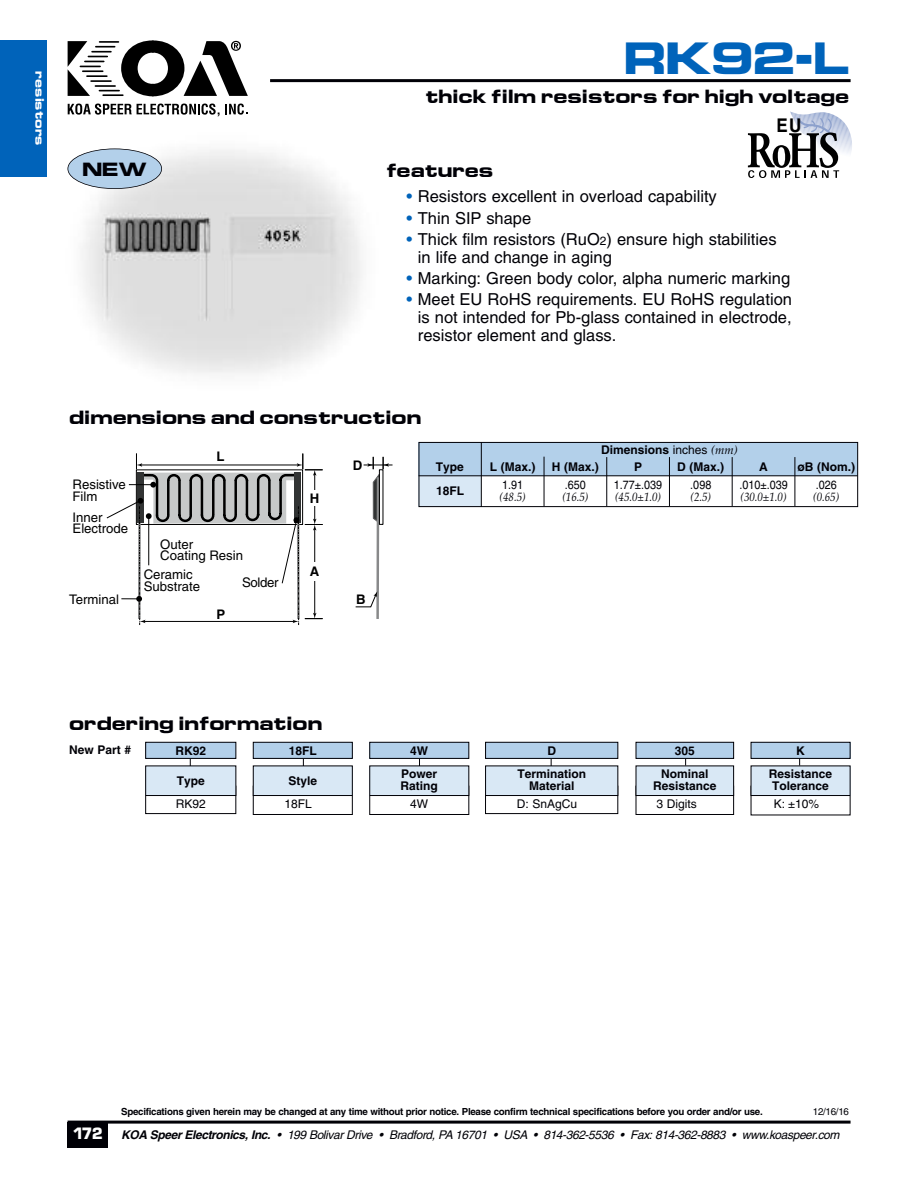
<style>
.page{position:relative;width:918px;height:1188px;background:#fff}
.page>*{position:absolute;margin:0;border:0;box-sizing:border-box;transform-origin:0 0}
.t1{font:700 39px "Euro Technic Ext";color:#0063ba}
.t2{font:700 18.9px "Helvetica";color:#000;scale:.9 1}
.t3{font:16.5px/18px "Helvetica";color:#000006}
.t4{font:700 16.5px "Euro Technic Ext";color:#000006}
.t5{font:700 14.25px "Euro Technic";color:#fff}
.t6{font:13.2px/11.6px "Helvetica";color:#000}
.t7{font:700 13.2px "Helvetica";color:#000}
.t8{font:700 12px/12px "Helvetica";color:#000006;text-align:center}
.t9{font:italic 12px "Helvetica";letter-spacing:-.035em;color:#000006}
.t10{font:italic 12px "Palatino";color:#000006;scale:.9 1}
.t11{font:12px "Helvetica";color:#000006;scale:.9 1}
.t12{font:12px "Helvetica";color:#000006}
.t13{font:700 10.5px "Euro Technic Ext";color:#fff}
.t14{font:700 9.75px "Helvetica";letter-spacing:-.03em;color:#000006}
.t15{font:9.75px "Helvetica";color:#000006}
.s1{color:#0063ba}
.s2{font-size:12px}
.s3{font-weight:400}
.s4{font-family:"Palatino";font-weight:400;font-style:italic}
.s5{font-weight:700}
</style>
<div class="page">
<hr style="left:68px;top:1121px;width:783px;height:3px;background:#000006">
<div style="left:68px;top:1122px;width:40px;height:26px;background:#000006"></div>
<div style="left:0;top:41px;width:47px;height:136px;background:#0063ba"></div>
<hr style="left:270px;top:79px;width:581px;height:3px;background:#000006">
<svg style="left:68px;top:104px;width:180px;height:12px"></svg>
<svg style="left:68px;top:41px;width:180px;height:55px"></svg>
<img style="left:67px;top:148px;width:295px;height:225px">
<hr style="left:376px;top:477px;width:3px;height:142px;background:#88898a">
<div style="left:379px;top:470px;width:4px;height:55px;border:1px solid #000"></div>
<svg style="left:364px;top:457px;width:29px;height:67px"></svg>
<svg style="left:355px;top:591px;width:22px;height:17px"></svg>
<svg style="left:106px;top:454px;width:217px;height:171px"></svg>
<div style="left:419px;top:476px;width:62px;height:30px;background:#d9e8f5"></div>
<div style="left:419px;top:442px;width:439px;height:34px;background:#b3d0ea"></div>
<div style="left:419px;top:442px;width:439px;height:65px;border:1px solid #000006"></div>
<hr style="left:544px;top:457px;width:1px;height:49px;background:#000006">
<hr style="left:606px;top:457px;width:1px;height:49px;background:#000006">
<hr style="left:419px;top:475px;width:439px;height:1px;background:#000006">
<hr style="left:669px;top:457px;width:1px;height:49px;background:#000006">
<hr style="left:732px;top:457px;width:1px;height:49px;background:#000006">
<hr style="left:795px;top:457px;width:1px;height:49px;background:#000006">
<svg style="left:748px;top:111px;width:104px;height:67px"></svg>
<hr style="left:481px;top:442px;width:1px;height:65px;background:#000006">
<div style="left:253px;top:786px;width:100px;height:29px;border:1px solid #000006"></div>
<div style="left:369px;top:786px;width:100px;height:29px;border:1px solid #000006"></div>
<div style="left:636px;top:786px;width:98px;height:29px;border:1px solid #000006"></div>
<div style="left:145px;top:786px;width:91px;height:28px;border:1px solid #000006"></div>
<div style="left:485px;top:786px;width:133px;height:28px;border:1px solid #000006"></div>
<div style="left:146px;top:742px;width:90px;height:16px;background:#b3d0ea"></div>
<div style="left:145px;top:742px;width:91px;height:17px;border:1px solid #000006"></div>
<div style="left:370px;top:742px;width:99px;height:16px;background:#b3d0ea"></div>
<div style="left:369px;top:742px;width:100px;height:17px;border:1px solid #000006"></div>
<div style="left:486px;top:742px;width:132px;height:16px;background:#b3d0ea"></div>
<div style="left:485px;top:742px;width:133px;height:17px;border:1px solid #000006"></div>
<div style="left:636px;top:742px;width:98px;height:16px;background:#b3d0ea"></div>
<div style="left:636px;top:742px;width:98px;height:17px;border:1px solid #000006"></div>
<div style="left:486px;top:766px;width:132px;height:30px;background:#d9e8f5"></div>
<div style="left:485px;top:766px;width:133px;height:30px;border:1px solid #000006"></div>
<div style="left:146px;top:766px;width:90px;height:30px;background:#d9e8f5"></div>
<div style="left:145px;top:766px;width:91px;height:30px;border:1px solid #000006"></div>
<div style="left:370px;top:766px;width:99px;height:30px;background:#d9e8f5"></div>
<div style="left:369px;top:766px;width:100px;height:30px;border:1px solid #000006"></div>
<div style="left:751px;top:766px;width:99px;height:30px;background:#d9e8f5"></div>
<div style="left:751px;top:766px;width:100px;height:30px;border:1px solid #000006"></div>
<div style="left:636px;top:766px;width:98px;height:30px;background:#d9e8f5"></div>
<div style="left:636px;top:766px;width:98px;height:30px;border:1px solid #000006"></div>
<div style="left:253px;top:766px;width:99px;height:30px;background:#d9e8f5"></div>
<div style="left:253px;top:766px;width:100px;height:30px;border:1px solid #000006"></div>
<div style="left:253px;top:742px;width:99px;height:16px;background:#b3d0ea"></div>
<div style="left:253px;top:742px;width:100px;height:17px;border:1px solid #000006"></div>
<div style="left:751px;top:742px;width:99px;height:16px;background:#b3d0ea"></div>
<div style="left:751px;top:742px;width:100px;height:17px;border:1px solid #000006"></div>
<div style="left:68px;top:149px;width:94px;height:40px;background:#b3d0ea;border-radius:50%"></div>
<div style="left:68px;top:149px;width:94px;height:40px;border:2px solid #000006;border-radius:50%"></div>
<p class="t13" style="left:45px;top:71px;width:76px;rotate:90deg">resistors</p>
<p class="t4" style="left:83px;top:160px;width:66px">NEW</p>
<h1 class="t1" style="left:624px;top:37px;width:226px">RK92-L</h1>
<p class="t4" style="left:426px;top:87px;width:425px">thick film resistors for high voltage</p>
<p class="t2" style="left:776px;top:118px;width:29px">EU</p>
<p class="t4" style="left:386px;top:161px;width:108px">features</p>
<p class="t3" style="left:407px;top:189px;width:312px"><span class="s1">•</span> Resistors excellent in overload capability</p>
<p class="t3" style="left:407px;top:210px;width:126px"><span class="s1">•</span> Thin SIP shape</p>
<p class="t3" style="left:418px;top:232px;width:360px;text-indent:-11px"><span class="s1">•</span> Thick film resistors (RuO<span class="s2">2</span>) ensure high stabilities in life and change in aging</p>
<p class="t3" style="left:407px;top:271px;width:385px"><span class="s1">•</span> Marking: Green body color, alpha numeric marking</p>
<p class="t3" style="left:418px;top:292px;width:376px;text-align:justify;text-indent:-11px"><span class="s1">•</span> Meet EU RoHS requirements. EU RoHS regulation is not intended for Pb-glass contained in electrode, resistor element and glass.</p>
<p class="t4" style="left:69px;top:408px;width:354px">dimensions and construction</p>
<p class="t6" style="left:73px;top:480px;width:55px">Resistive<br>Film</p>
<p class="t6" style="left:73px;top:513px;width:57px">Inner<br>Electrode</p>
<p class="t7" style="left:217px;top:452px;width:10px">L</p>
<p class="t6" style="left:160px;top:540px;width:84px">Outer<br>Coating Resin</p>
<p class="t6" style="left:144px;top:570px;width:58px">Ceramic<br>Substrate</p>
<p class="t6" style="left:242px;top:578px;width:38px">Solder</p>
<p class="t7" style="left:310px;top:494px;width:11px">H</p>
<p class="t7" style="left:310px;top:567px;width:11px">A</p>
<p class="t7" style="left:353px;top:460px;width:11px">D</p>
<p class="t6" style="left:69px;top:594px;width:51px">Terminal</p>
<p class="t7" style="left:356px;top:594px;width:11px">B</p>
<p class="t7" style="left:217px;top:609px;width:10px">P</p>
<p class="t8" style="left:601px;top:445px;width:138px">Dimensions <span class="s3">inches</span> <span class="s4">(mm)</span></p>
<p class="t8" style="left:436px;top:461px;width:30px">Type</p>
<p class="t8" style="left:552px;top:461px;width:49px">H (Max.)</p>
<p class="t8" style="left:759px;top:461px;width:10px">A</p>
<p class="t8" style="left:490px;top:461px;width:47px">L (Max.)</p>
<p class="t8" style="left:634px;top:461px;width:10px">P</p>
<p class="t8" style="left:677px;top:461px;width:49px">D (Max.)</p>
<p class="t8" style="left:797px;top:461px;width:59px">øB (Nom.)</p>
<p class="t8" style="left:436px;top:486px;width:30px">18FL</p>
<p class="t11" style="left:502px;top:481px;width:25px">1.91</p>
<p class="t10" style="left:500px;top:492px;width:30px">(48.5)</p>
<p class="t11" style="left:565px;top:481px;width:25px">.650</p>
<p class="t10" style="left:562px;top:492px;width:30px">(16.5)</p>
<p class="t11" style="left:614px;top:481px;width:55px">1.77±.039</p>
<p class="t10" style="left:615px;top:492px;width:53px">(45.0±1.0)</p>
<p class="t11" style="left:690px;top:481px;width:25px">.098</p>
<p class="t10" style="left:690px;top:492px;width:24px">(2.5)</p>
<p class="t11" style="left:739px;top:481px;width:55px">.010±.039</p>
<p class="t10" style="left:740px;top:492px;width:53px">(30.0±1.0)</p>
<p class="t11" style="left:816px;top:481px;width:25px">.026</p>
<p class="t10" style="left:813px;top:492px;width:30px">(0.65)</p>
<p class="t4" style="left:69px;top:714px;width:255px">ordering information</p>
<p class="t8" style="left:69px;top:745px;width:64px">New Part #</p>
<p class="t8" style="left:175px;top:746px;width:32px">RK92</p>
<p class="t8" style="left:410px;top:746px;width:19px">4W</p>
<p class="t8" style="left:547px;top:746px;width:10px">D</p>
<p class="t8" style="left:675px;top:746px;width:22px">305</p>
<p class="t8" style="left:517px;top:769px;width:70px">Termination<br>Material</p>
<p class="t8" style="left:289px;top:746px;width:30px">18FL</p>
<p class="t8" style="left:796px;top:746px;width:10px">K</p>
<p class="t8" style="left:177px;top:776px;width:30px">Type</p>
<p class="t8" style="left:401px;top:769px;width:39px;text-align:left">Power<br>Rating</p>
<p class="t8" style="left:769px;top:769px;width:65px;text-align:left">Resistance<br>Tolerance</p>
<p class="t8" style="left:653px;top:769px;width:65px">Nominal<br>Resistance</p>
<p class="t8" style="left:288px;top:776px;width:30px">Style</p>
<p class="t12" style="left:176px;top:799px;width:32px">RK92</p>
<p class="t12" style="left:284px;top:799px;width:29px">18FL</p>
<p class="t12" style="left:410px;top:799px;width:19px">4W</p>
<p class="t12" style="left:517px;top:799px;width:62px">D: SnAgCu</p>
<p class="t12" style="left:656px;top:799px;width:42px">3 Digits</p>
<p class="t12" style="left:774px;top:799px;width:47px">K: ±10%</p>
<p class="t14" style="left:121px;top:1108px;width:643px">Specifications given herein may be changed at any time without prior notice. Please confirm technical specifications before you order and/or use.</p>
<p class="t15" style="left:813px;top:1108px;width:38px">12/16/16</p>
<p class="t5" style="left:73px;top:1125px;width:31px">172</p>
<p class="t9" style="left:121px;top:1131px;width:720px"><span class="s5">KOA Speer Electronics, Inc.</span> • 199 Bolivar Drive • Bradford, PA 16701 • USA • 814-362-5536 • Fax: 814-362-8883 • www.koaspeer.com</p>
</div>
